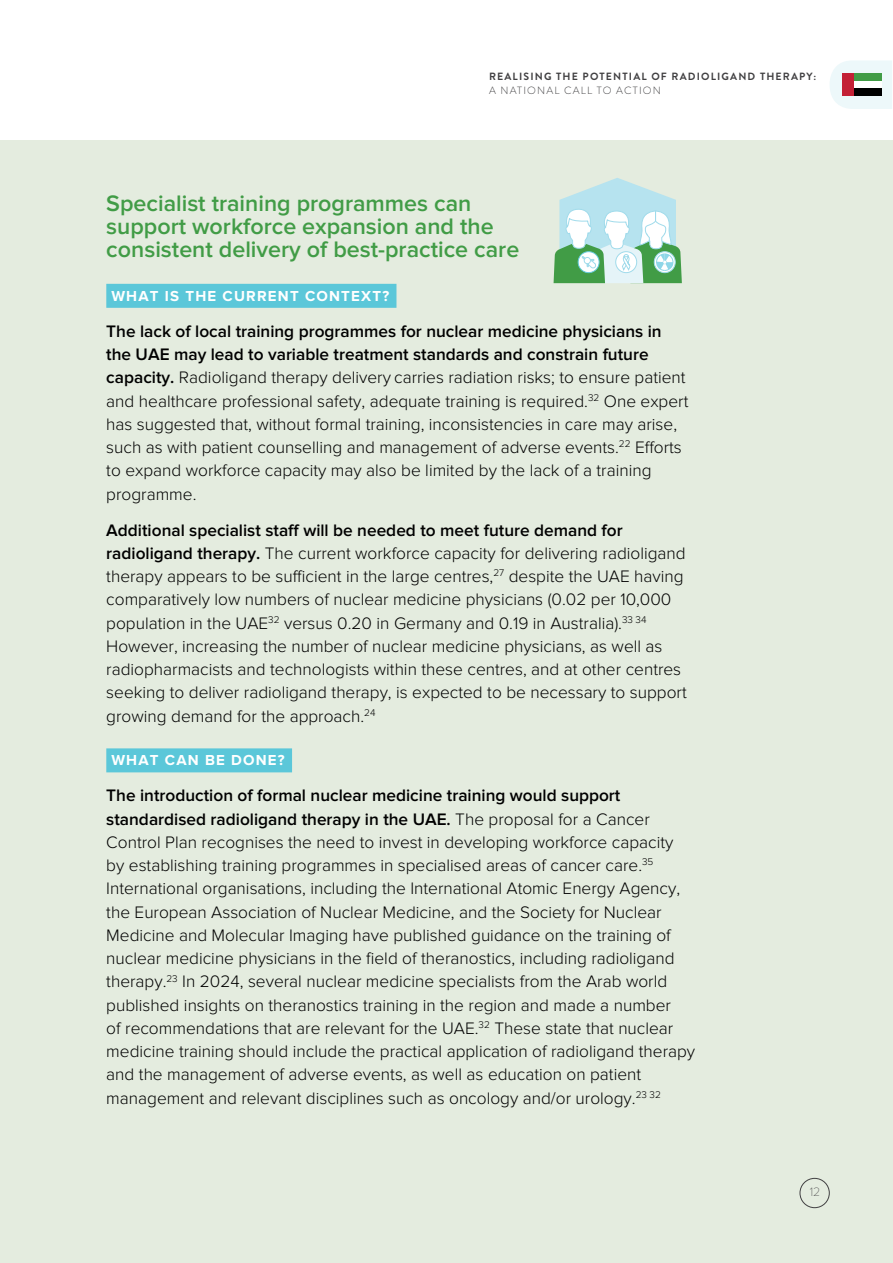
<style>
.page{position:relative;width:893px;height:1263px;background:#fff}
.page>*{position:absolute;margin:0;border:0;box-sizing:border-box;transform-origin:0 0}
.t1{font:600 23.25px/23.2px "Proxima Nova";color:#419c46}
.t2{font:300 17.25px/23.2px "Proxima Nova";color:#000}
.t3{font:700 15px "Proxima Nova";letter-spacing:.08em;color:#fff}
.t4{font:100 12.6px "Proxima Nova T";color:#414042}
.t5{font:700 10.5px "Brandon Grotesque";letter-spacing:.11em;color:#414042}
.t6{font:300 10.5px "Brandon Grotesque";letter-spacing:.11em;color:#414042}
.s1{font-weight:600}
</style>
<div class="page">
<div style="left:0;top:140px;width:893px;height:1123px;background:#e4ecdf"></div>
<div style="left:106px;top:284px;width:290px;height:24px;background:#5bc7d9"></div>
<div style="left:106px;top:748px;width:186px;height:24px;background:#5bc7d9"></div>
<svg style="left:553px;top:178px;width:129px;height:105px"></svg>
<div style="left:800px;top:1178px;width:29px;height:30px;border:1px solid #414042;border-radius:50%"></div>
<svg style="left:830px;top:61px;width:62px;height:48px"></svg>
<div style="left:842px;top:73px;width:12px;height:23px;background:#c32035"></div>
<div style="left:854px;top:73px;width:27px;height:8px;background:#419c46"></div>
<div style="left:854px;top:81px;width:27px;height:8px;background:#fff"></div>
<div style="left:854px;top:89px;width:27px;height:7px;background:#000"></div>
<p class="t5" style="left:489px;top:69px;width:329px">REALISING THE POTENTIAL OF RADIOLIGAND THERAPY:</p>
<p class="t6" style="left:489px;top:83px;width:173px">A NATIONAL CALL TO ACTION</p>
<h1 class="t1" style="left:106px;top:192px;width:414px">Specialist training programmes can support workforce expansion and the consistent delivery of best-practice care</h1>
<h2 class="t3" style="left:111px;top:287px;width:279px">WHAT IS THE CURRENT CONTEXT?</h2>
<p class="t2" style="left:106px;top:320px;width:584px"><span class="s1">The lack of local training programmes for nuclear medicine physicians in the UAE may lead to variable treatment standards and constrain future capacity.</span> Radioligand therapy delivery carries radiation risks; to ensure patient and healthcare professional safety, adequate training is required.<sup>32</sup> One expert has suggested that, without formal training, inconsistencies in care may arise, such as with patient counselling and management of adverse events.<sup>22</sup> Efforts to expand workforce capacity may also be limited by the lack of a training programme.</p>
<p class="t2" style="left:106px;top:518px;width:582px"><span class="s1">Additional specialist staff will be needed to meet future demand for radioligand therapy.</span> The current workforce capacity for delivering radioligand therapy appears to be sufficient in the large centres,<sup>27</sup> despite the UAE having comparatively low numbers of nuclear medicine physicians (0.02 per 10,000 population in the UAE<sup>32</sup> versus 0.20 in Germany and 0.19 in Australia).<sup>33</sup> <sup>34<br></sup>However, increasing the number of nuclear medicine physicians, as well as radiopharmacists and technologists within these centres, and at other centres seeking to deliver radioligand therapy, is expected to be necessary to support growing demand for the approach.<sup>24</sup></p>
<h2 class="t3" style="left:111px;top:752px;width:175px">WHAT CAN BE DONE?</h2>
<p class="t2" style="left:106px;top:784px;width:590px"><span class="s1">The introduction of formal nuclear medicine training would support standardised radioligand therapy in the UAE.</span> The proposal for a Cancer Control Plan recognises the need to invest in developing workforce capacity by establishing training programmes in specialised areas of cancer care.<sup>35<br></sup>International organisations, including the International Atomic Energy Agency, the European Association of Nuclear Medicine, and the Society for Nuclear Medicine and Molecular Imaging have published guidance on the training of nuclear medicine physicians in the field of theranostics, including radioligand therapy.<sup>23</sup> In 2024, several nuclear medicine specialists from the Arab world published insights on theranostics training in the region and made a number<br>of recommendations that are relevant for the UAE.<sup>32</sup> These state that nuclear medicine training should include the practical application of radioligand therapy and the management of adverse events, as well as education on patient management and relevant disciplines such as oncology and/or urology.<sup>23</sup> <sup>32</sup></p>
<p class="t4" style="left:810px;top:1185px;width:12px">12</p>
</div>
